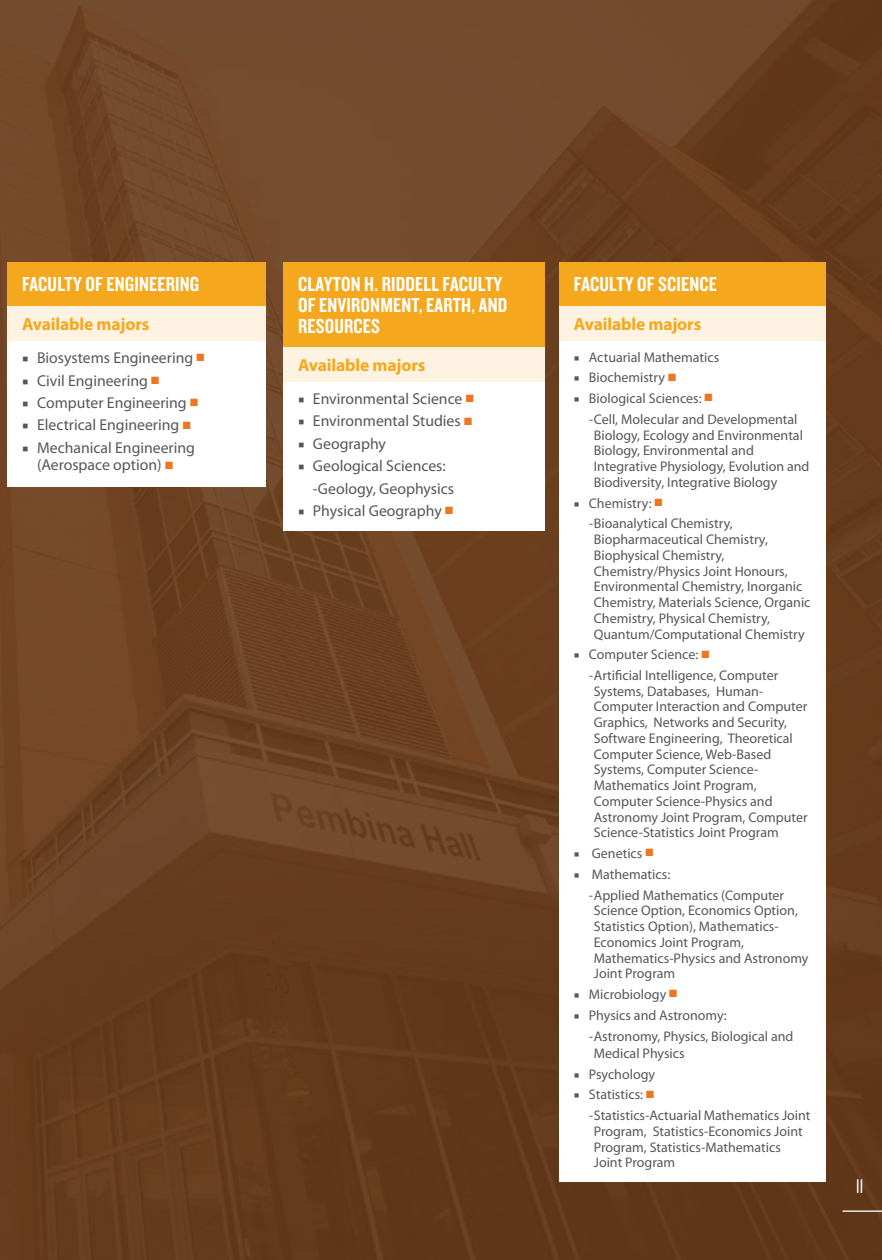
<style>
.page{position:relative;width:882px;height:1260px;background:#fff}
.page>*{position:absolute;margin:0;border:0;box-sizing:border-box;transform-origin:0 0}
.t1{font:21px/21px "Knockout HTF49 Liteweight";letter-spacing:.01em;color:#fff}
.t2{font:21px "Knockout HTF27 Junior Bantamwt";color:#fff}
.t3{font:700 17.5px "Myriad Pro";letter-spacing:-.01em;color:#f5a81d}
.t4{font:15.75px/17.5px "Myriad Pro";color:#55575a;text-align:center}
.t5{font:14px/15.8px "Myriad Pro";color:#55575a}
.s1{font-family:"Kepler Std"}
.s2{color:#ee7622}
</style>
<div class="page">
<div style="left:0;top:0;width:882px;height:1260px;background:linear-gradient(to right,#6f4525,#663d1e)"></div>
<div style="left:7px;top:262px;width:259px;height:45px;background:#f5a81d"></div>
<div style="left:7px;top:307px;width:259px;height:34px;background:#fef3e3"></div>
<div style="left:7px;top:341px;width:259px;height:146px;background:#fff"></div>
<div style="left:283px;top:262px;width:262px;height:85px;background:#f5a81d"></div>
<div style="left:283px;top:347px;width:262px;height:35px;background:#fef3e3"></div>
<div style="left:283px;top:382px;width:262px;height:149px;background:#fff"></div>
<div style="left:559px;top:262px;width:266px;height:45px;background:#f5a81d"></div>
<div style="left:559px;top:307px;width:266px;height:34px;background:#fef3e3"></div>
<div style="left:559px;top:341px;width:266px;height:841px;background:#fff"></div>
<hr style="left:842px;top:1210px;width:40px;height:2px;background:#fff">
<h1 class="t1" style="left:22px;top:274px;width:179px">FACULTY OF ENGINEERING</h1>
<p class="t3" style="left:22px;top:312px;width:129px">Available majors</p>
<p class="t4" style="left:22px;top:349px;width:184px"><span class="s1">■</span> Biosystems Engineering <span class="s2">■</span></p>
<p class="t4" style="left:22px;top:371px;width:139px"><span class="s1">■</span> Civil Engineering <span class="s2">■</span></p>
<p class="t4" style="left:22px;top:394px;width:177px"><span class="s1">■</span> Computer Engineering <span class="s2">■</span></p>
<p class="t4" style="left:22px;top:416px;width:170px"><span class="s1">■</span> Electrical Engineering <span class="s2">■</span></p>
<p class="t4" style="left:22px;top:439px;width:174px"><span class="s1">■</span> Mechanical Engineering (Aerospace option) <span class="s2">■</span></p>
<h1 class="t1" style="left:298px;top:274px;width:211px">CLAYTON H. RIDDELL FACULTY<br>OF ENVIRONMENT, EARTH, AND<br>RESOURCES</h1>
<p class="t3" style="left:298px;top:353px;width:129px">Available majors</p>
<p class="t4" style="left:298px;top:390px;width:177px"><span class="s1">■</span> Environmental Science <span class="s2">■</span></p>
<p class="t4" style="left:298px;top:412px;width:176px"><span class="s1">■</span> Environmental Studies <span class="s2">■</span></p>
<p class="t4" style="left:298px;top:435px;width:89px"><span class="s1">■</span> Geography</p>
<p class="t4" style="left:313px;top:455px;width:143px;line-height:22.4px;text-align:left;text-indent:-15px"><span class="s1">■</span> Geological Sciences: -Geology, Geophysics</p>
<p class="t4" style="left:298px;top:502px;width:157px"><span class="s1">■</span> Physical Geography <span class="s2">■</span></p>
<h1 class="t1" style="left:574px;top:274px;width:145px">FACULTY OF SCIENCE</h1>
<p class="t3" style="left:574px;top:312px;width:129px">Available majors</p>
<p class="t5" style="left:574px;top:349px;width:147px"><span class="s1">■</span> Actuarial Mathematics</p>
<p class="t5" style="left:574px;top:370px;width:104px"><span class="s1">■</span> Biochemistry <span class="s2">■</span></p>
<p class="t5" style="left:589px;top:388px;width:210px;line-height:20.7px;text-indent:-15px"><span class="s1">■</span> Biological Sciences: <span class="s2">■<br></span>-Cell, Molecular and Developmental</p>
<p class="t5" style="left:594px;top:427px;width:217px">Biology, Ecology and Environmental Biology, Environmental and Integrative Physiology, Evolution and Biodiversity, Integrative Biology</p>
<p class="t5" style="left:589px;top:492px;width:145px;line-height:20.7px;text-indent:-15px"><span class="s1">■</span> Chemistry: <span class="s2">■ </span>-Bioanalytical Chemistry,</p>
<p class="t5" style="left:594px;top:531px;width:218px">Biopharmaceutical Chemistry, Biophysical Chemistry, Chemistry/Physics Joint Honours, Environmental Chemistry, Inorganic Chemistry, Materials Science, Organic Chemistry, Physical Chemistry, Quantum/Computational Chemistry</p>
<p class="t5" style="left:589px;top:644px;width:191px;line-height:20.7px;text-indent:-15px"><span class="s1">■</span> Computer Science: <span class="s2">■<br></span>-Artificial Intelligence, Computer</p>
<p class="t5" style="left:594px;top:683px;width:215px">Systems, Databases, Human-<br>Computer Interaction and Computer<br>Graphics, Networks and Security,<br>Software Engineering, Theoretical<br>Computer Science, Web-Based<br>Systems, Computer Science-<br>Mathematics Joint Program,<br>Computer Science-Physics and<br>Astronomy Joint Program, Computer<br>Science-Statistics Joint Program</p>
<p class="t5" style="left:574px;top:845px;width:81px"><span class="s1">■</span> Genetics <span class="s2">■</span></p>
<p class="t5" style="left:589px;top:864px;width:197px;line-height:20.7px;text-indent:-15px"><span class="s1">■</span> Mathematics:<br>-Applied Mathematics (Computer</p>
<p class="t5" style="left:594px;top:903px;width:216px">Science Option, Economics Option,<br>Statistics Option), Mathematics-<br>Economics Joint Program,<br>Mathematics-Physics and Astronomy<br>Joint Program</p>
<p class="t5" style="left:574px;top:986px;width:105px"><span class="s1">■</span> Microbiology <span class="s2">■</span></p>
<p class="t5" style="left:589px;top:1005px;width:206px;line-height:20.7px;text-indent:-15px"><span class="s1">■</span> Physics and Astronomy: -Astronomy, Physics, Biological and</p>
<p class="t5" style="left:594px;top:1045px;width:92px">Medical Physics</p>
<p class="t5" style="left:574px;top:1066px;width:83px"><span class="s1">■</span> Psychology</p>
<p class="t5" style="left:589px;top:1084px;width:223px;line-height:20.7px;text-indent:-15px"><span class="s1">■</span> Statistics: <span class="s2">■<br></span>-Statistics-Actuarial Mathematics Joint</p>
<p class="t5" style="left:594px;top:1123px;width:210px">Program, Statistics-Economics Joint<br>Program, Statistics-Mathematics<br>Joint Program</p>
<h1 class="t2" style="left:856px;top:1176px;width:8px">11</h1>
</div>
